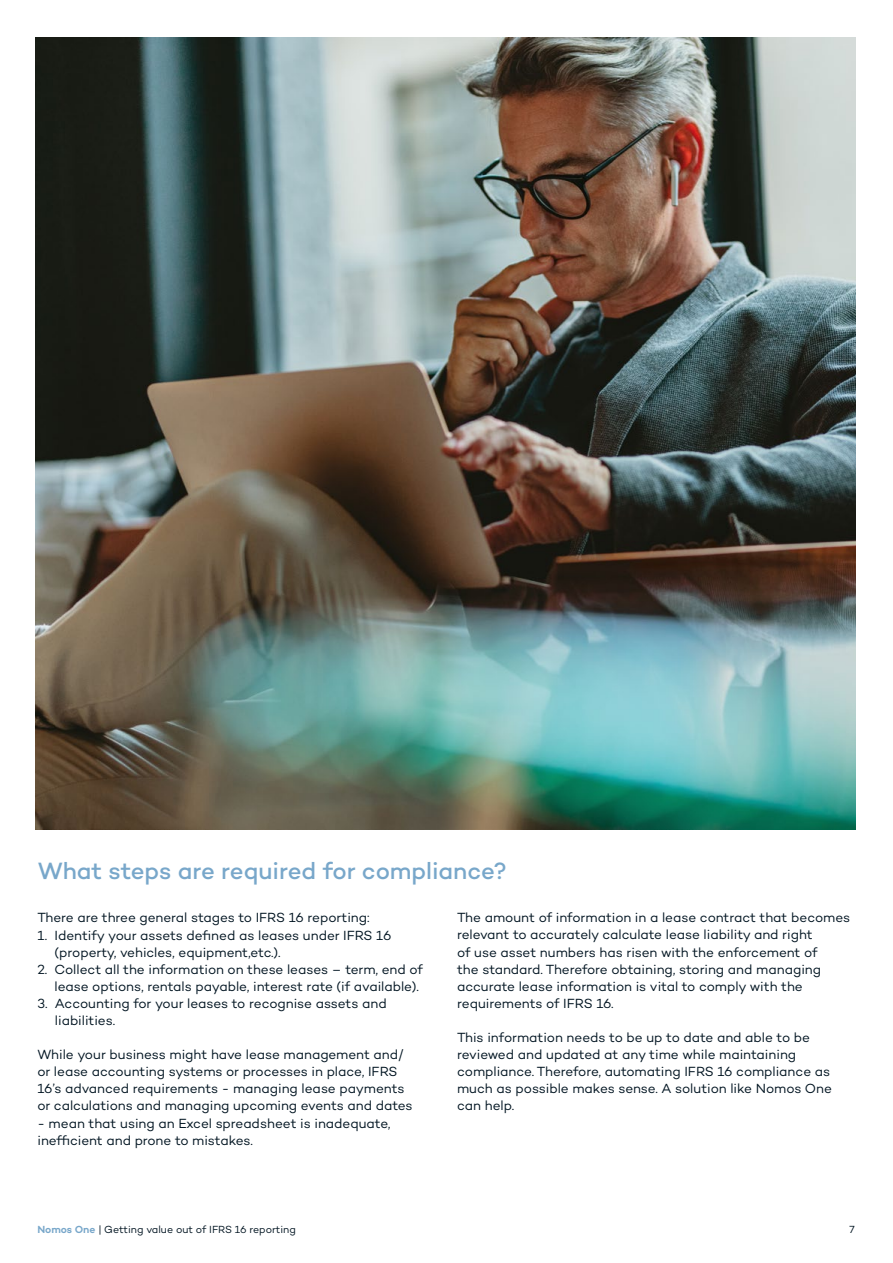
<style>
.page{position:relative;width:893px;height:1263px;background:#fff}
.page>*{position:absolute;margin:0;border:0;box-sizing:border-box;transform-origin:0 0}
.t1{font:500 24px "Campton";color:#78a7ca}
.t2{font:13.5px/17.1px "Campton";letter-spacing:-.005em;color:#001421}
.t3{font:10.5px "Campton";color:#001421}
.s1{font-weight:600;color:#78a7ca}
</style>
<div class="page">
<img style="left:36px;top:37px;width:819px;height:792px">
<h1 class="t1" style="left:38px;top:855px;width:470px">What steps are required for compliance?</h1>
<p class="t2" style="left:37px;top:909px;width:334px">There are three general stages to IFRS 16 reporting:</p>
<p class="t2" style="left:55px;top:926px;width:338px;text-indent:-17px">1. Identify your assets defined as leases under IFRS 16 (property, vehicles, equipment,etc.).</p>
<p class="t2" style="left:37px;top:960px;width:387px;text-align:right">2. Collect all the information on these leases – term, end of lease options, rentals payable, interest rate (if available).</p>
<p class="t2" style="left:55px;top:994px;width:333px;text-indent:-18px">3. Accounting for your leases to recognise assets and liabilities.</p>
<p class="t2" style="left:37px;top:1046px;width:377px">While your business might have lease management and/ or lease accounting systems or processes in place, IFRS 16’s advanced requirements - managing lease payments or calculations and managing upcoming events and dates</p>
<p class="t2" style="left:37px;top:1114px;width:355px">- mean that using an Excel spreadsheet is inadequate, inefficient and prone to mistakes.</p>
<p class="t2" style="left:457px;top:909px;width:395px">The amount of information in a lease contract that becomes relevant to accurately calculate lease liability and right<br>of use asset numbers has risen with the enforcement of<br>the standard. Therefore obtaining, storing and managing accurate lease information is vital to comply with the requirements of IFRS 16.</p>
<p class="t2" style="left:457px;top:1028px;width:376px">This information needs to be up to date and able to be reviewed and updated at any time while maintaining compliance. Therefore, automating IFRS 16 compliance as much as possible makes sense. A solution like Nomos One can help.</p>
<p class="t3" style="left:37px;top:1222px;width:260px"><span class="s1">Nomos One</span> | Getting value out of IFRS 16 reporting</p>
<p class="t3" style="left:850px;top:1223px;width:7px">7</p>
</div>
